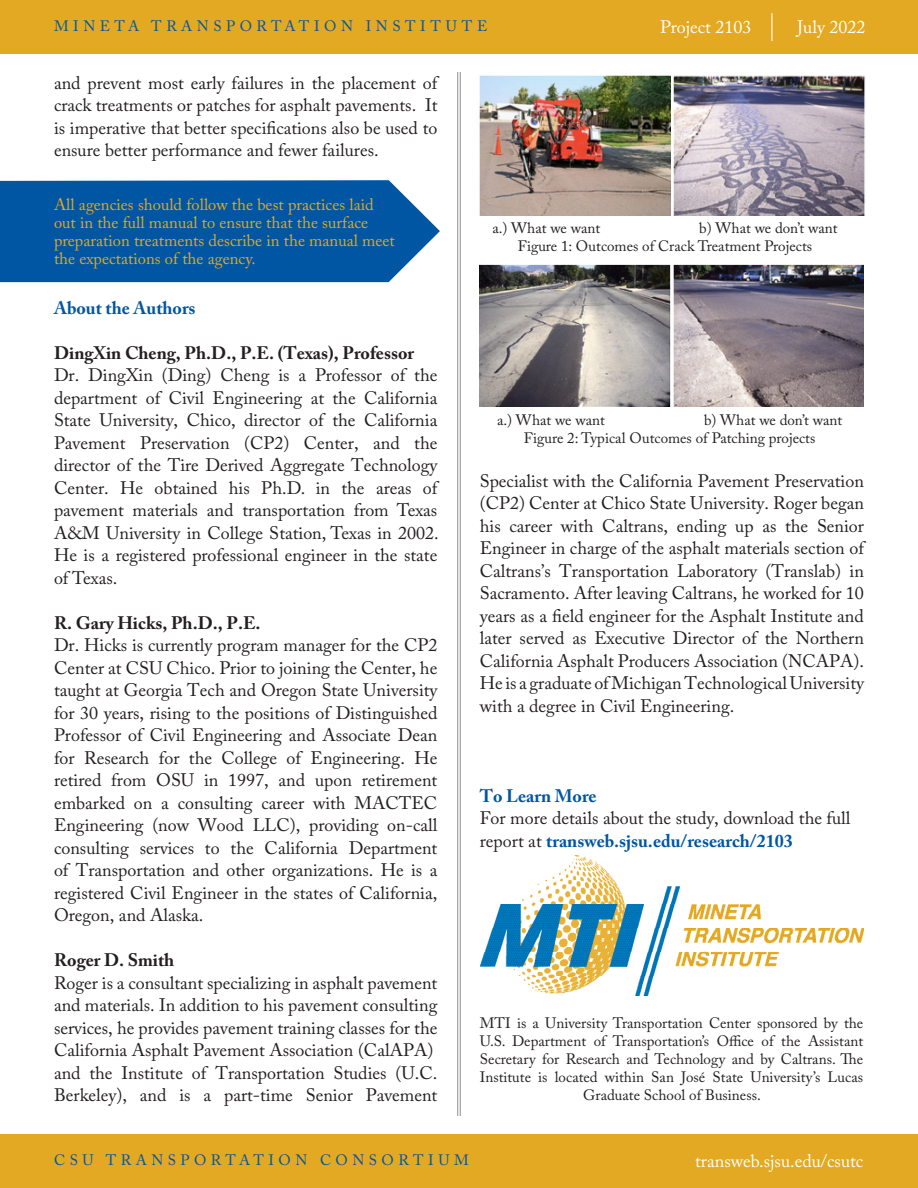
<style>
.page{position:relative;width:918px;height:1188px;background:#fff}
.page>*{position:absolute;margin:0;border:0;box-sizing:border-box;transform-origin:0 0}
.t1{font:18px/22.5px "Adobe Caslon Pro";color:#231f20;text-align:justify}
.t2{font:700 18px "Adobe Caslon Pro";color:#231f20}
.t3{font:18px "Adobe Caslon Pro";color:#fff}
.t4{font:700 18px "Adobe Caslon Pro";color:#0156a3}
.t5{font:16.5px/18px "Adobe Caslon Pro";color:#e4a922}
.t6{font:15px/18px "Adobe Caslon Pro";color:#231f20}
.t7{font:15px "Adobe Caslon Pro";letter-spacing:.3em;color:#0156a3}
.s1{font-weight:700;color:#0156a3}
</style>
<div class="page">
<hr style="left:460px;top:72px;width:1px;height:1044px;background:#8a8c8f">
<hr style="left:457px;top:72px;width:1px;height:1044px;background:#8a8c8f">
<img style="left:481px;top:856px;width:383px;height:139px">
<div style="left:0;top:1134px;width:918px;height:54px;background:#e4a922"></div>
<div style="left:0;top:0;width:918px;height:54px;background:#e4a922"></div>
<svg style="left:771px;top:13px;width:1px;height:28px"></svg>
<img style="left:479px;top:75px;width:387px;height:141px">
<img style="left:480px;top:265px;width:384px;height:141px">
<div style="left:0;top:180px;width:440px;height:102px;background:#0156a3"></div>
<p class="t7" style="left:54px;top:17px;width:435px">MINETA TRANSPORTATION INSTITUTE</p>
<p class="t3" style="left:660px;top:16px;width:93px">Project 2103</p>
<p class="t3" style="left:797px;top:16px;width:70px">July 2022</p>
<p class="t1" style="left:54px;top:71px;width:385px">and prevent most early failures in the placement of crack treatments or patches for asphalt pavements. It is imperative that better specifications also be used to ensure better performance and fewer failures.</p>
<p class="t5" style="left:54px;top:196px;width:342px">All agencies should follow the best practices laid out in the full manual to ensure that the surface preparation treatments describe in the manual meet the expectations of the agency.</p>
<p class="t4" style="left:54px;top:297px;width:143px">About the Authors</p>
<p class="t2" style="left:54px;top:342px;width:362px">DingXin Cheng, Ph.D., P.E. (Texas), Professor</p>
<p class="t1" style="left:54px;top:364px;width:386px">Dr. DingXin (Ding) Cheng is a Professor of the department of Civil Engineering at the California State University, Chico, director of the California Pavement Preservation (CP2) Center, and the director of the Tire Derived Aggregate Technology Center. He obtained his Ph.D. in the areas of pavement materials and transportation from Texas A&amp;M University in College Station, Texas in 2002.<br>He is a registered professional engineer in the state of Texas.</p>
<p class="t2" style="left:54px;top:612px;width:208px">R. Gary Hicks, Ph.D., P.E.</p>
<p class="t1" style="left:54px;top:634px;width:385px">Dr. Hicks is currently program manager for the CP2<br>Center at CSU Chico. Prior to joining the Center, he taught at Georgia Tech and Oregon State University for 30 years, rising to the positions of Distinguished Professor of Civil Engineering and Associate Dean for Research for the College of Engineering. He retired from OSU in 1997, and upon retirement embarked on a consulting career with MACTEC Engineering (now Wood LLC), providing on-call consulting services to the California Department of Transportation and other organizations. He is a registered Civil Engineer in the states of California, Oregon, and Alaska.</p>
<p class="t2" style="left:54px;top:949px;width:122px">Roger D. Smith</p>
<p class="t1" style="left:54px;top:971px;width:385px;text-align:left">Roger is a consultant specializing in asphalt pavement and materials. In addition to his pavement consulting services, he provides pavement training classes for the California Asphalt Pavement Association (CalAPA) and the Institute of Transportation Studies (U.C.<br>Berkeley), and is a part-time Senior Pavement</p>
<p class="t6" style="left:492px;top:219px;width:109px">a.) What we want</p>
<p class="t6" style="left:518px;top:218px;width:321px;text-indent:181px">b) What we don’t want<br>Figure 1: Outcomes of Crack Treatment Projects</p>
<p class="t6" style="left:497px;top:411px;width:109px">a.) What we want</p>
<p class="t6" style="left:524px;top:411px;width:320px;text-indent:180px">b) What we don’t want<br>Figure 2: Typical Outcomes of Patching projects</p>
<p class="t1" style="left:480px;top:469px;width:386px">Specialist with the California Pavement Preservation (CP2) Center at Chico State University. Roger began his career with Caltrans, ending up as the Senior Engineer in charge of the asphalt materials section of Caltrans’s Transportation Laboratory (Translab) in Sacramento. After leaving Caltrans, he worked for 10 years as a field engineer for the Asphalt Institute and later served as Executive Director of the Northern California Asphalt Producers Association (NCAPA).<br>He is a graduate of Michigan Technological University with a degree in Civil Engineering.</p>
<p class="t4" style="left:480px;top:785px;width:118px">To Learn More</p>
<p class="t1" style="left:480px;top:807px;width:372px">For more details about the study, download the full report at <span class="s1">transweb.sjsu.edu/research/2103</span></p>
<p class="t6" style="left:480px;top:1014px;width:385px;text-align:center">MTI is a University Transportation Center sponsored by the U.S. Department of Transportation’s Office of the Assistant Secretary for Research and Technology and by Caltrans. The Institute is located within San José State University’s Lucas Graduate School of Business.</p>
<p class="t7" style="left:54px;top:1151px;width:416px">CSU TRANSPORTATION CONSORTIUM</p>
<p class="t3" style="left:695px;top:1150px;width:170px">transweb.sjsu.edu/csutc</p>
</div>
